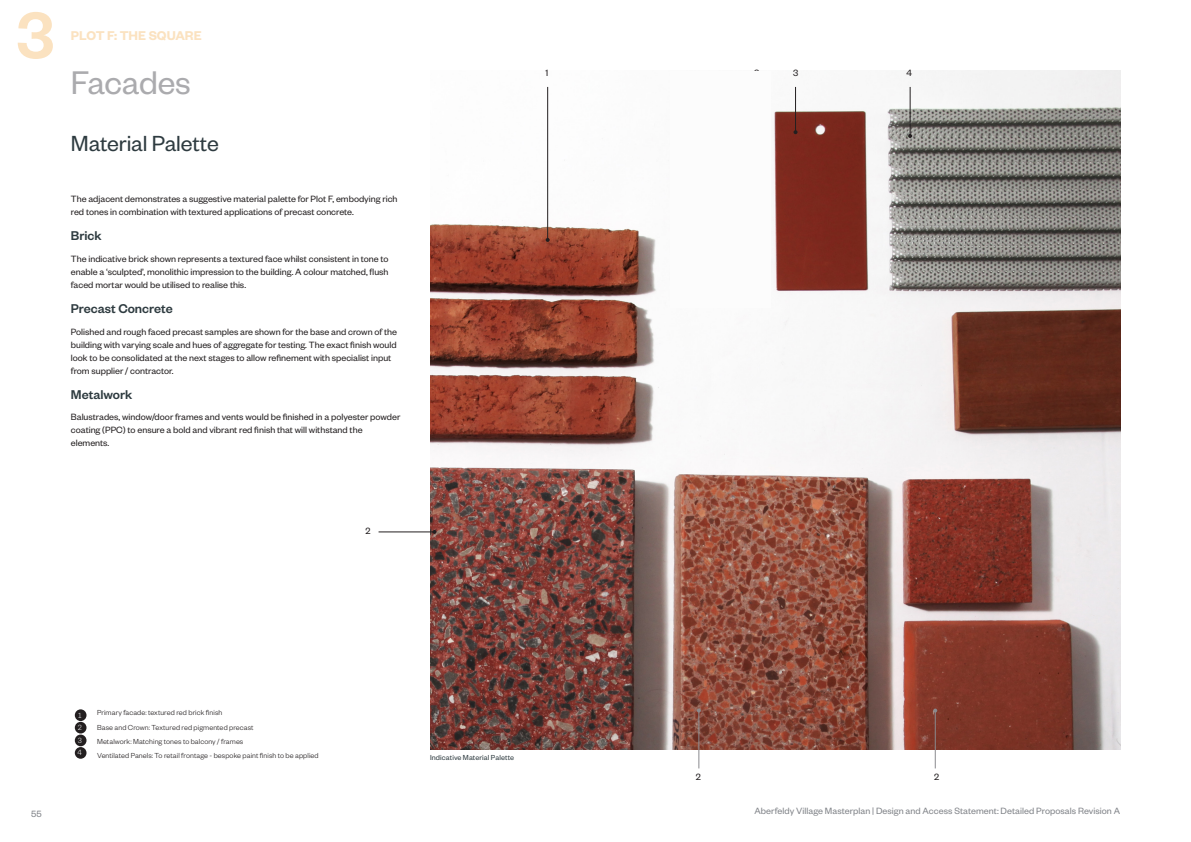
<style>
.page{position:relative;width:1191px;height:842px;background:#fff}
.page>*{position:absolute;margin:0;border:0;box-sizing:border-box;transform-origin:0 0}
.t1{font:500 72px "Founders Grotesk";color:#fbe2c0}
.Page_Title_continuat{font:36px "Founders Grotesk";letter-spacing:-.01em;color:#ababae}
.Page_Subtitle{font:24px "Founders Grotesk";letter-spacing:-.005em;color:#2e3b40}
.Body_Heading{font:500 14px "Founders Grotesk";color:#2e3b40}
.t2{font:600 14px "Founders Grotesk";letter-spacing:-.005em;color:#fbe2c0}
.Body_text{font:10px/13px "Founders Grotesk";color:#231f20}
.t3{font:10px "Founders Grotesk";letter-spacing:.005em;color:#808388}
.Text_in_key{font:300 8px "Founders Grotesk";letter-spacing:.01em;color:#231f20}
.t4{font:8px "Founders Grotesk";letter-spacing:.01em;color:#2e3b40}
.t5{font:300 7.5px "Everett";color:#fff}
</style>
<div class="page">
<img style="left:430px;top:71px;width:690px;height:678px">
<hr style="left:795px;top:87px;width:1px;height:45px;background:#231f20">
<svg style="left:793px;top:130px;width:4px;height:4px"></svg>
<hr style="left:547px;top:87px;width:1px;height:153px;background:#231f20">
<svg style="left:545px;top:238px;width:4px;height:4px"></svg>
<hr style="left:909px;top:87px;width:1px;height:49px;background:#231f20">
<svg style="left:908px;top:134px;width:4px;height:4px"></svg>
<hr style="left:378px;top:531px;width:56px;height:1px;background:#231f20">
<svg style="left:432px;top:530px;width:4px;height:4px"></svg>
<hr style="left:698px;top:710px;width:1px;height:58px;background:#8a8a8e">
<svg style="left:697px;top:708px;width:4px;height:4px"></svg>
<hr style="left:934px;top:710px;width:1px;height:58px;background:#8a8a8e">
<svg style="left:933px;top:708px;width:4px;height:4px"></svg>
<div style="left:75px;top:709px;width:11px;height:12px;background:#231f20;border-radius:50%"></div>
<div style="left:75px;top:747px;width:11px;height:12px;background:#231f20;border-radius:50%"></div>
<div style="left:75px;top:734px;width:11px;height:12px;background:#231f20;border-radius:50%"></div>
<div style="left:75px;top:722px;width:11px;height:11px;background:#231f20;border-radius:50%"></div>
<div style="left:670px;top:71px;width:101px;height:237px;background:#fcfcfc"></div>
<h1 class="t1" style="left:16px;top:-10px;width:40px">3</h1>
<h3 class="t2" style="left:71px;top:27px;width:132px">PLOT F: THE SQUARE</h3>
<p class="Page_Title_continuat" style="left:71px;top:60px;width:121px">Facades</p>
<p class="Page_Subtitle" style="left:71px;top:128px;width:149px">Material Palette</p>
<p class="Body_text" style="left:71px;top:192px;width:328px">The adjacent demonstrates a suggestive material palette for Plot F, embodying rich red tones in combination with textured applications of precast concrete.</p>
<p class="Body_Heading" style="left:71px;top:227px;width:32px">Brick</p>
<p class="Body_text" style="left:71px;top:252px;width:319px;text-align:justify">The indicative brick shown represents a textured face whilst consistent in tone to enable a ‘sculpted’, monolithic impression to the building. A colour matched, flush faced mortar would be utilised to realise this.</p>
<p class="Body_Heading" style="left:71px;top:300px;width:103px">Precast Concrete</p>
<p class="Body_text" style="left:71px;top:324px;width:328px">Polished and rough faced precast samples are shown for the base and crown of the building with varying scale and hues of aggregate for testing. The exact finish would look to be consolidated at the next stages to allow refinement with specialist input from supplier / contractor.</p>
<p class="Body_Heading" style="left:71px;top:386px;width:63px">Metalwork</p>
<p class="Body_text" style="left:71px;top:410px;width:331px">Balustrades, window/door frames and vents would be finished in a polyester powder coating (PPC) to ensure a bold and vibrant red finish that will withstand the elements.</p>
<p class="Body_text" style="left:365px;top:523px;width:7px">2</p>
<p class="Body_text" style="left:545px;top:66px;width:4px">1</p>
<p class="Body_text" style="left:754px;top:66px;width:7px">3</p>
<p class="Body_text" style="left:793px;top:66px;width:7px">3</p>
<p class="Body_text" style="left:906px;top:66px;width:7px">4</p>
<p class="t5" style="left:78px;top:711px;width:5px">1</p>
<p class="t5" style="left:78px;top:749px;width:6px">4</p>
<p class="t5" style="left:78px;top:724px;width:6px">2</p>
<p class="t5" style="left:78px;top:736px;width:6px">3</p>
<p class="Text_in_key" style="left:97px;top:708px;width:127px">Primary facade: textured red brick finish</p>
<p class="Text_in_key" style="left:97px;top:722px;width:158px">Base and Crown: Textured red pigmented precast</p>
<p class="Text_in_key" style="left:97px;top:736px;width:148px">Metalwork: Matching tones to balcony / frames</p>
<p class="Text_in_key" style="left:97px;top:751px;width:223px">Ventilated Panels: To retail frontage - bespoke paint finish to be applied</p>
<p class="t4" style="left:430px;top:752px;width:85px">Indicative Material Palette</p>
<p class="Body_text" style="left:696px;top:770px;width:7px">2</p>
<p class="Body_text" style="left:934px;top:770px;width:7px">2</p>
<p class="t3" style="left:31px;top:808px;width:12px">55</p>
<p class="t3" style="left:754px;top:805px;width:367px">Aberfeldy Village Masterplan | Design and Access Statement: Detailed Proposals Revision A</p>
</div>
